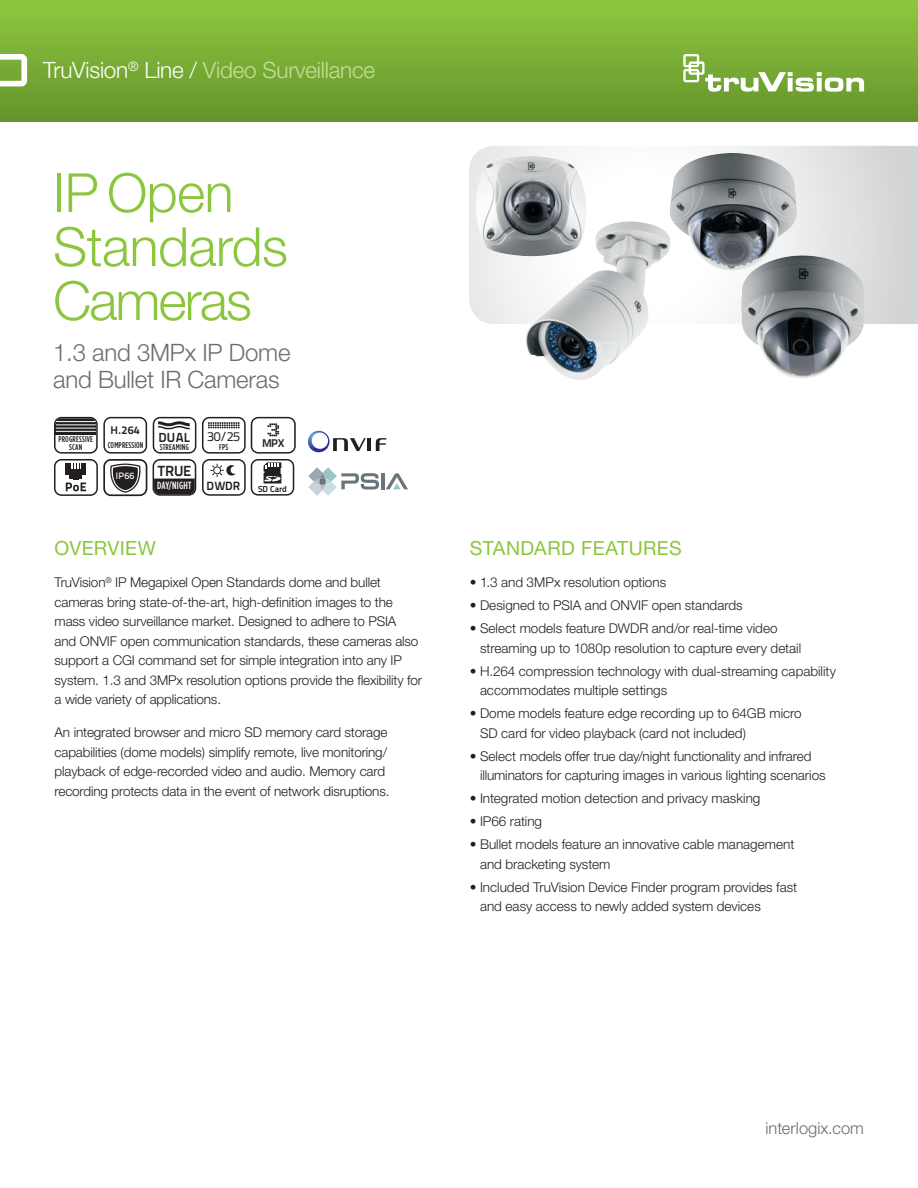
<style>
.page{position:relative;width:918px;height:1188px;background:#fff}
.page>*{position:absolute;margin:0;border:0;box-sizing:border-box;transform-origin:0 0}
.t1{font:300 54px/54px "Helvetica Neue LT Pro";letter-spacing:-.01em;color:#8bc63e}
.t2{font:300 24px/27px "Helvetica Neue LT Pro";letter-spacing:-.01em;color:#6c6d70}
.t3{font:300 22.5px "Helvetica Neue LT Pro";letter-spacing:-.01em;color:#c4df9b}
.t4{font:19.5px "Helvetica Neue LT Pro";letter-spacing:.015em;color:#8bc63e}
.t5{font:300 16.5px "Helvetica Neue LT Std";color:#6c6d70}
.t6{font:700 14.7px "Titillium Text 22 L";color:#231f20}
.t7{font:300 13.5px/19.5px "Helvetica Neue LT Pro";letter-spacing:-.01em;color:#231f20}
.t8{font:13.2px "Titillium Text 22 L";color:#231f20}
.t9{font:700 13.2px "Titillium Text 22 L";color:#231f20}
.t10{font:700 12px "Titillium Text 22 L";color:#231f20}
.t11{font:700 11.25px "Titillium Text 22 L";letter-spacing:-.015em;color:#231f20}
.t12{font:500 10.35px "Gotham Condensed";letter-spacing:.025em;color:#fff}
.t13{font:500 9.3px "Titillium Text 22 L";color:#fff}
.t14{font:700 8.7px "Titillium Text 22 L";letter-spacing:-.015em;color:#231f20}
.t15{font:500 8.4px/7.5px "Gotham Condensed";letter-spacing:.025em;color:#231f20;text-align:center}
.s1{color:#fff}
</style>
<div class="page">
<div style="left:0;top:0;width:918px;height:122px;background:linear-gradient(to bottom,#8ec840,#65942c)"></div>
<svg style="left:683px;top:54px;width:181px;height:38px"></svg>
<svg style="left:0;top:54px;width:27px;height:32px"></svg>
<svg style="left:469px;top:146px;width:449px;height:178px"></svg>
<svg style="left:54px;top:417px;width:93px;height:79px"></svg>
<svg style="left:153px;top:417px;width:43px;height:79px"></svg>
<img style="left:525px;top:221px;width:146px;height:159px">
<img style="left:475px;top:156px;width:111px;height:100px">
<img style="left:669px;top:153px;width:129px;height:117px">
<img style="left:741px;top:255px;width:123px;height:124px">
<svg style="left:202px;top:417px;width:94px;height:79px"></svg>
<svg style="left:308px;top:431px;width:78px;height:21px"></svg>
<hr style="left:381px;top:473px;width:4px;height:16px;background:#6a747b">
<svg style="left:386px;top:473px;width:22px;height:16px"></svg>
<svg style="left:308px;top:467px;width:71px;height:29px"></svg>
<h3 class="t3" style="left:43px;top:62px;width:333px"><span class="s1">TruVision</span><sup>®</sup> <span class="s1">Line /</span> Video Surveillance</h3>
<h1 class="t1" style="left:53px;top:171px;width:236px">IP Open<br>Standards<br>Cameras</h1>
<h2 class="t2" style="left:53px;top:341px;width:239px">1.3 and 3MPx IP Dome and Bullet IR Cameras</h2>
<p class="t11" style="left:111px;top:424px;width:31px">H.264</p>
<p class="t9" style="left:158px;top:429px;width:34px">DUAL</p>
<p class="t15" style="left:58px;top:437px;width:36px">PROGRESSIVE<br>SCAN</p>
<p class="t15" style="left:160px;top:444px;width:31px">STREAMING</p>
<p class="t15" style="left:108px;top:442px;width:37px">COMPRESSION</p>
<p class="t13" style="left:116px;top:469px;width:20px">IP66</p>
<p class="t6" style="left:158px;top:462px;width:35px">TRUE</p>
<p class="t12" style="left:157px;top:482px;width:36px">DAY/NIGHT</p>
<p class="t8" style="left:207px;top:426px;width:35px">30/25</p>
<p class="t15" style="left:219px;top:444px;width:10px">FPS</p>
<p class="t11" style="left:262px;top:437px;width:24px">MPX</p>
<p class="t10" style="left:206px;top:478px;width:35px">DWDR</p>
<p class="t14" style="left:258px;top:484px;width:31px">SD Card</p>
<h3 class="t4" style="left:55px;top:541px;width:103px">OVERVIEW</h3>
<p class="t7" style="left:55px;top:574px;width:369px">TruVision<sup>®</sup> IP Megapixel Open Standards dome and bullet cameras bring state-of-the-art, high-definition images to the mass video surveillance market. Designed to adhere to PSIA<br>and ONVIF open communication standards, these cameras also support a CGI command set for simple integration into any IP system. 1.3 and 3MPx resolution options provide the flexibility for a wide variety of applications.</p>
<p class="t7" style="left:55px;top:724px;width:336px">An integrated browser and micro SD memory card storage capabilities (dome models) simplify remote, live monitoring/ playback of edge-recorded video and audio. Memory card recording protects data in the event of network disruptions.</p>
<h3 class="t4" style="left:470px;top:541px;width:213px">STANDARD FEATURES</h3>
<p class="t7" style="left:470px;top:574px;width:198px">• 1.3 and 3MPx resolution options</p>
<p class="t7" style="left:470px;top:597px;width:274px">• Designed to PSIA and ONVIF open standards</p>
<p class="t7" style="left:480px;top:620px;width:323px;text-indent:-10px">• Select models feature DWDR and/or real-time video streaming up to 1080p resolution to capture every detail</p>
<p class="t7" style="left:480px;top:663px;width:358px;text-indent:-10px">• H.264 compression technology with dual-streaming capability accommodates multiple settings</p>
<p class="t7" style="left:480px;top:705px;width:323px;text-indent:-10px">• Dome models feature edge recording up to 64GB micro<br>SD card for video playback (card not included)</p>
<p class="t7" style="left:480px;top:748px;width:347px;text-indent:-10px">• Select models offer true day/night functionality and infrared illuminators for capturing images in various lighting scenarios</p>
<p class="t7" style="left:470px;top:790px;width:292px">• Integrated motion detection and privacy masking</p>
<p class="t7" style="left:470px;top:813px;width:74px">• IP66 rating</p>
<p class="t7" style="left:480px;top:836px;width:316px;text-indent:-10px">• Bullet models feature an innovative cable management and bracketing system</p>
<p class="t7" style="left:480px;top:879px;width:319px;text-indent:-10px">• Included TruVision Device Finder program provides fast and easy access to newly added system devices</p>
<p class="t5" style="left:766px;top:1122px;width:100px">interlogix.com</p>
</div>
